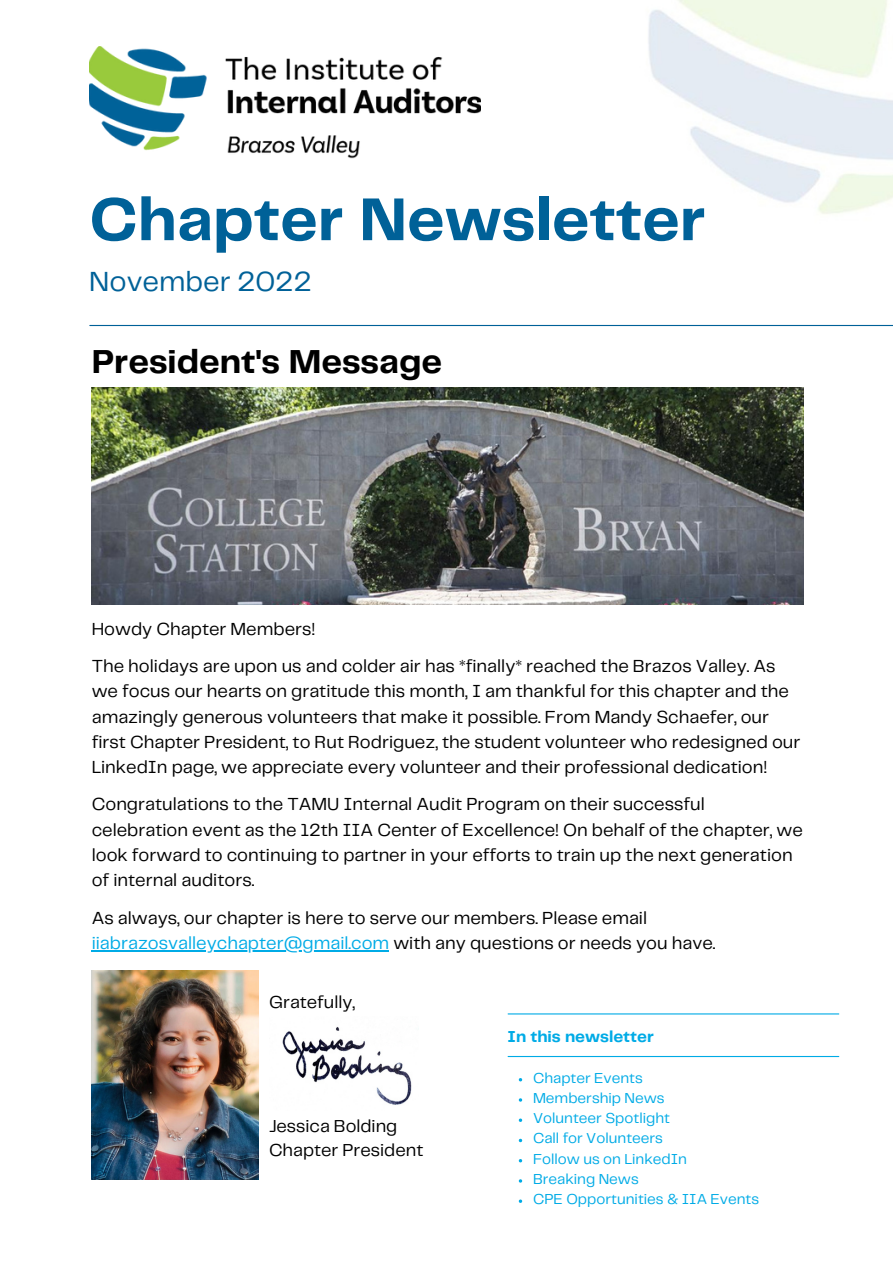
<style>
.page{position:relative;width:893px;height:1264px;background:#fff}
.page>*{position:absolute;margin:0;border:0;box-sizing:border-box;transform-origin:0 0}
.t1{font:700 62.7px "Telegraf";color:#006198}
.t2{font:700 34.5px "Telegraf";color:#000}
.t3{font:28.8px "Telegraf";color:#006198}
.t4{font:18.15px/25.2px "Telegraf";color:#000}
.t5{font:18px/24.8px "Telegraf";color:#000}
.t6{font:700 16.5px "Telegraf";color:#00abe6}
.t7{font:15px/20.2px "Telegraf";color:#00abe6}
.s1{color:#00abe6}
</style>
<div class="page">
<hr style="left:90px;top:325px;width:802px;height:1px;background:#006198">
<hr style="left:508px;top:1013px;width:330px;height:1px;background:#00abe6">
<hr style="left:508px;top:1055px;width:330px;height:2px;background:#00abe6">
<img style="left:89px;top:46px;width:391px;height:113px">
<img style="left:92px;top:970px;width:166px;height:209px">
<img style="left:92px;top:387px;width:711px;height:217px">
<img style="left:282px;top:1027px;width:130px;height:78px">
<hr style="left:92px;top:950px;width:297px;height:1px;background:#00abe6">
<h1 class="t1" style="left:89px;top:192px;width:617px">Chapter Newsletter</h1>
<h3 class="t3" style="left:89px;top:269px;width:224px">November 2022</h3>
<h2 class="t2" style="left:92px;top:347px;width:352px">President's Message</h2>
<p class="t4" style="left:92px;top:611px;width:685px;line-height:37.3px">Howdy Chapter Members!<br>The holidays are upon us and colder air has *finally* reached the Brazos Valley. As</p>
<p class="t4" style="left:92px;top:679px;width:710px">we focus our hearts on gratitude this month, I am thankful for this chapter and the amazingly generous volunteers that make it possible. From Mandy Schaefer, our first Chapter President, to Rut Rodriguez, the student volunteer who redesigned our LinkedIn page, we appreciate every volunteer and their professional dedication!</p>
<p class="t4" style="left:92px;top:792px;width:712px">Congratulations to the TAMU Internal Audit Program on their successful celebration event as the 12th IIA Center of Excellence! On behalf of the chapter, we look forward to continuing to partner in your efforts to train up the next generation of internal auditors.</p>
<p class="t4" style="left:92px;top:905px;width:625px">As always, our chapter is here to serve our members. Please email <span class="s1">iiabrazosvalleychapter@gmail.com</span> with any questions or needs you have.</p>
<p class="t5" style="left:269px;top:990px;width:88px">Gratefully,</p>
<p class="t5" style="left:269px;top:1114px;width:156px">Jessica Bolding<br>Chapter President</p>
<p class="t6" style="left:507px;top:1029px;width:148px">In this newsletter</p>
<p class="t7" style="left:533px;top:1068px;width:228px">Chapter Events<br>Membership News<br>Volunteer Spotlight<br>Call for Volunteers<br>Follow us on LinkedIn<br>Breaking News<br>CPE Opportunities &amp; IIA Events</p>
</div>
